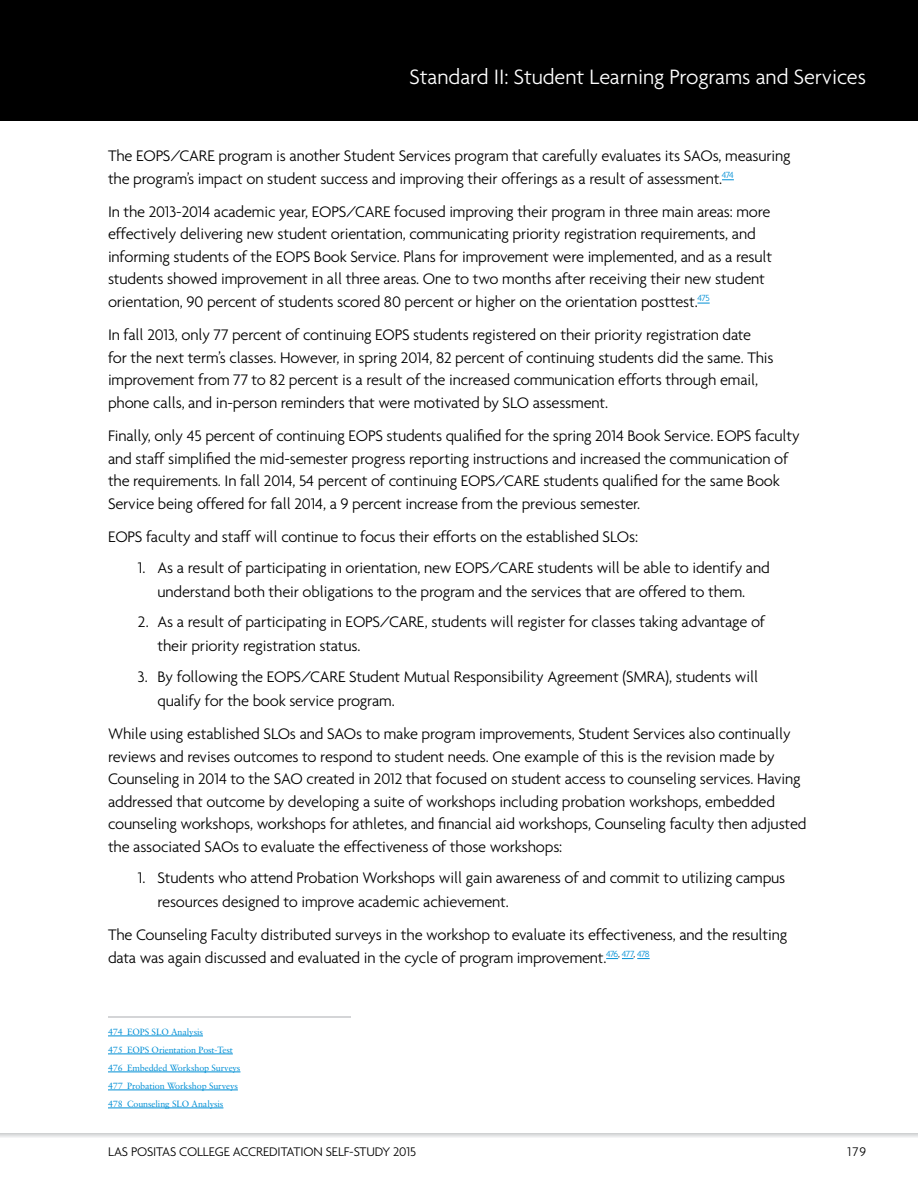
<style>
.page{position:relative;width:918px;height:1188px;background:#fff}
.page>*{position:absolute;margin:0;border:0;box-sizing:border-box;transform-origin:0 0}
.t1{font:300 22.5px "Agenda";letter-spacing:-.005em;color:#fff}
.t2{font:300 16.5px/22.5px "Agenda";letter-spacing:-.01em;color:#000}
.t3{font:300 13.5px "Agenda";letter-spacing:-.01em;color:#000}
.t4{font:9px/18px "Sabon";letter-spacing:-.01em;color:#008fd5}
</style>
<div class="page">
<div style="left:0;top:0;width:918px;height:122px;background:#000"></div>
<svg style="left:0;top:1133px;width:918px;height:4px;background:#dddedf"></svg>
<svg style="left:722px;top:180px;width:12px;height:1px"></svg>
<svg style="left:698px;top:303px;width:12px;height:1px"></svg>
<svg style="left:606px;top:958px;width:44px;height:1px"></svg>
<hr style="left:108px;top:1017px;width:243px;height:1px;background:#abadb0">
<hr style="left:108px;top:1036px;width:95px;height:1px;background:#008fd5">
<hr style="left:108px;top:1054px;width:125px;height:1px;background:#008fd5">
<hr style="left:108px;top:1072px;width:132px;height:1px;background:#008fd5">
<hr style="left:108px;top:1090px;width:130px;height:1px;background:#008fd5">
<hr style="left:108px;top:1108px;width:115px;height:1px;background:#008fd5">
<h1 class="t1" style="left:410px;top:63px;width:458px">Standard II: Student Learning Programs and Services</h1>
<p class="t2" style="left:108px;top:144px;width:684px">The EOPS/CARE program is another Student Services program that carefully evaluates its SAOs, measuring the program’s impact on student success and improving their offerings as a result of assessment.<sup>474</sup></p>
<p class="t2" style="left:108px;top:200px;width:666px">In the 2013-2014 academic year, EOPS/CARE focused improving their program in three main areas: more effectively delivering new student orientation, communicating priority registration requirements, and informing students of the EOPS Book Service. Plans for improvement were implemented, and as a result students showed improvement in all three areas. One to two months after receiving their new student orientation, 90 percent of students scored 80 percent or higher on the orientation posttest.<sup>475</sup></p>
<p class="t2" style="left:108px;top:323px;width:667px">In fall 2013, only 77 percent of continuing EOPS students registered on their priority registration date for the next term’s classes. However, in spring 2014, 82 percent of continuing students did the same. This improvement from 77 to 82 percent is a result of the increased communication efforts through email, phone calls, and in-person reminders that were motivated by SLO assessment.</p>
<p class="t2" style="left:108px;top:424px;width:693px">Finally, only 45 percent of continuing EOPS students qualified for the spring 2014 Book Service. EOPS faculty and staff simplified the mid-semester progress reporting instructions and increased the communication of the requirements. In fall 2014, 54 percent of continuing EOPS/CARE students qualified for the same Book Service being offered for fall 2014, a 9 percent increase from the previous semester.</p>
<p class="t2" style="left:108px;top:525px;width:532px">EOPS faculty and staff will continue to focus their efforts on the established SLOs:</p>
<p class="t2" style="left:138px;top:555px;width:633px;line-height:24px;text-align:center">1. As a result of participating in orientation, new EOPS/CARE students will be able to identify and understand both their obligations to the program and the services that are offered to them.</p>
<p class="t2" style="left:158px;top:610px;width:609px;line-height:24px;text-indent:-20px">2. As a result of participating in EOPS/CARE, students will register for classes taking advantage of their priority registration status.</p>
<p class="t2" style="left:158px;top:665px;width:602px;line-height:24px;text-indent:-20px">3. By following the EOPS/CARE Student Mutual Responsibility Agreement (SMRA), students will qualify for the book service program.</p>
<p class="t2" style="left:108px;top:723px;width:700px">While using established SLOs and SAOs to make program improvements, Student Services also continually reviews and revises outcomes to respond to student needs. One example of this is the revision made by Counseling in 2014 to the SAO created in 2012 that focused on student access to counseling services. Having addressed that outcome by developing a suite of workshops including probation workshops, embedded counseling workshops, workshops for athletes, and financial aid workshops, Counseling faculty then adjusted the associated SAOs to evaluate the effectiveness of those workshops:</p>
<p class="t2" style="left:158px;top:865px;width:629px;line-height:24px;text-indent:-20px">1. Students who attend Probation Workshops will gain awareness of and commit to utilizing campus resources designed to improve academic achievement.</p>
<p class="t2" style="left:108px;top:923px;width:681px">The Counseling Faculty distributed surveys in the workshop to evaluate its effectiveness, and the resulting data was again discussed and evaluated in the cycle of program improvement.<sup>476</sup><sup>,</sup> <sup>477</sup><sup>,</sup> <sup>478</sup></p>
<p class="t4" style="left:108px;top:1023px;width:134px">474 EOPS SLO Analysis<br>475 EOPS Orientation Post-Test<br>476 Embedded Workshop Surveys<br>477 Probation Workshop Surveys<br>478 Counseling SLO Analysis</p>
<p class="t3" style="left:108px;top:1144px;width:310px">LAS POSITAS COLLEGE ACCREDITATION SELF-STUDY 2015</p>
<p class="t3" style="left:848px;top:1144px;width:20px">179</p>
</div>
